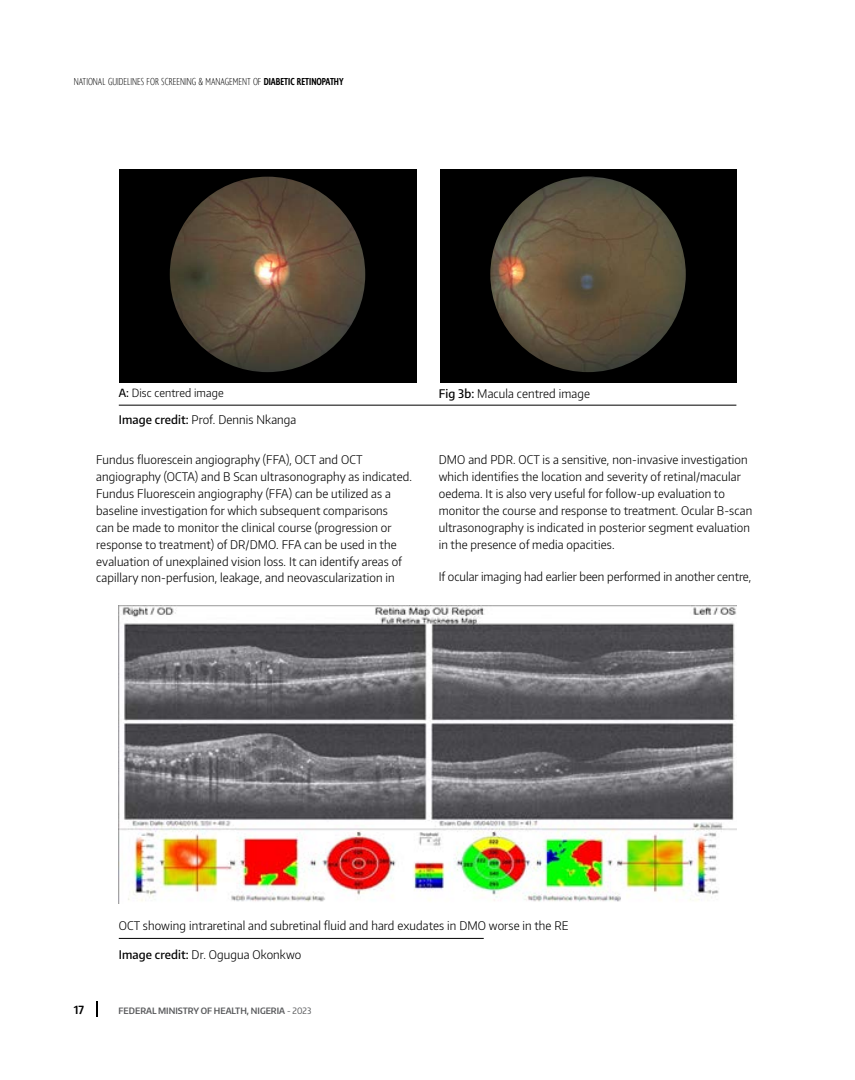
<style>
.page{position:relative;width:855px;height:1080px;background:#fff}
.page>*{position:absolute;margin:0;border:0;box-sizing:border-box;transform-origin:0 0}
.t1{font:300 11.88px/16.9px "Encode Sans Narrow";letter-spacing:.01em;color:#000}
.t2{font:300 11.25px "Encode Sans Narrow";letter-spacing:.01em;color:#000}
.t3{font:600 11.25px "Encode Sans Narrow";color:#000}
.t4{font:300 expanded 10px "Astoria Sans";color:#000}
.t5{font:600 8.75px "Encode Sans Narrow";color:#58595b}
.s1{font-weight:500;font-stretch:condensed}
.s2{font-weight:500}
.s3{font-weight:400}
</style>
<div class="page">
<svg style="left:96px;top:1001px;width:2px;height:16px"></svg>
<img style="left:119px;top:606px;width:617px;height:297px">
<hr style="left:119px;top:938px;width:365px;height:1px;background:#000">
<div style="left:440px;top:169px;width:296px;height:213px;background:#000"></div>
<img style="left:490px;top:177px;width:196px;height:195px;border-radius:98px">
<div style="left:119px;top:169px;width:297px;height:213px;background:#000"></div>
<img style="left:170px;top:177px;width:195px;height:195px;border-radius:98px">
<hr style="left:119px;top:405px;width:617px;height:1px;background:#000">
<p class="t4" style="left:74px;top:76px;width:271px">NATIONAL GUIDELINES FOR SCREENING &amp; MANAGEMENT OF <span class="s1">DIABETIC RETINOPATHY</span></p>
<p class="t2" style="left:119px;top:386px;width:106px"><span class="s2">A:</span> Disc centred image</p>
<p class="t1" style="left:439px;top:384px;width:153px"><span class="s2">Fig 3b:</span> Macula centred image</p>
<p class="t1" style="left:119px;top:411px;width:179px"><span class="s2">Image credit:</span> Prof. Dennis Nkanga</p>
<p class="t1" style="left:96px;top:451px;width:317px">Fundus fluorescein angiography (FFA), OCT and OCT angiography (OCTA) and B Scan ultrasonography as indicated.<br>Fundus Fluorescein angiography (FFA) can be utilized as a baseline investigation for which subsequent comparisons<br>can be made to monitor the clinical course (progression or response to treatment) of DR/DMO. FFA can be used in the evaluation of unexplained vision loss. It can identify areas of capillary non-perfusion, leakage, and neovascularization in</p>
<p class="t1" style="left:439px;top:451px;width:315px">DMO and PDR. OCT is a sensitive, non-invasive investigation which identifies the location and severity of retinal/macular oedema. It is also very useful for follow-up evaluation to monitor the course and response to treatment. Ocular B-scan ultrasonography is indicated in posterior segment evaluation in the presence of media opacities.</p>
<p class="t1" style="left:439px;top:568px;width:314px">If ocular imaging had earlier been performed in another centre,</p>
<p class="t3" style="left:74px;top:1002px;width:12px">17</p>
<p class="t1" style="left:119px;top:917px;width:451px">OCT showing intraretinal and subretinal fluid and hard exudates in DMO worse in the RE</p>
<p class="t1" style="left:119px;top:945px;width:184px"><span class="s2">Image credit:</span> Dr. Ogugua Okonkwo</p>
<p class="t5" style="left:119px;top:1005px;width:194px">FEDERAL MINISTRY OF HEALTH, NIGERIA <span class="s3">- 2023</span></p>
</div>
